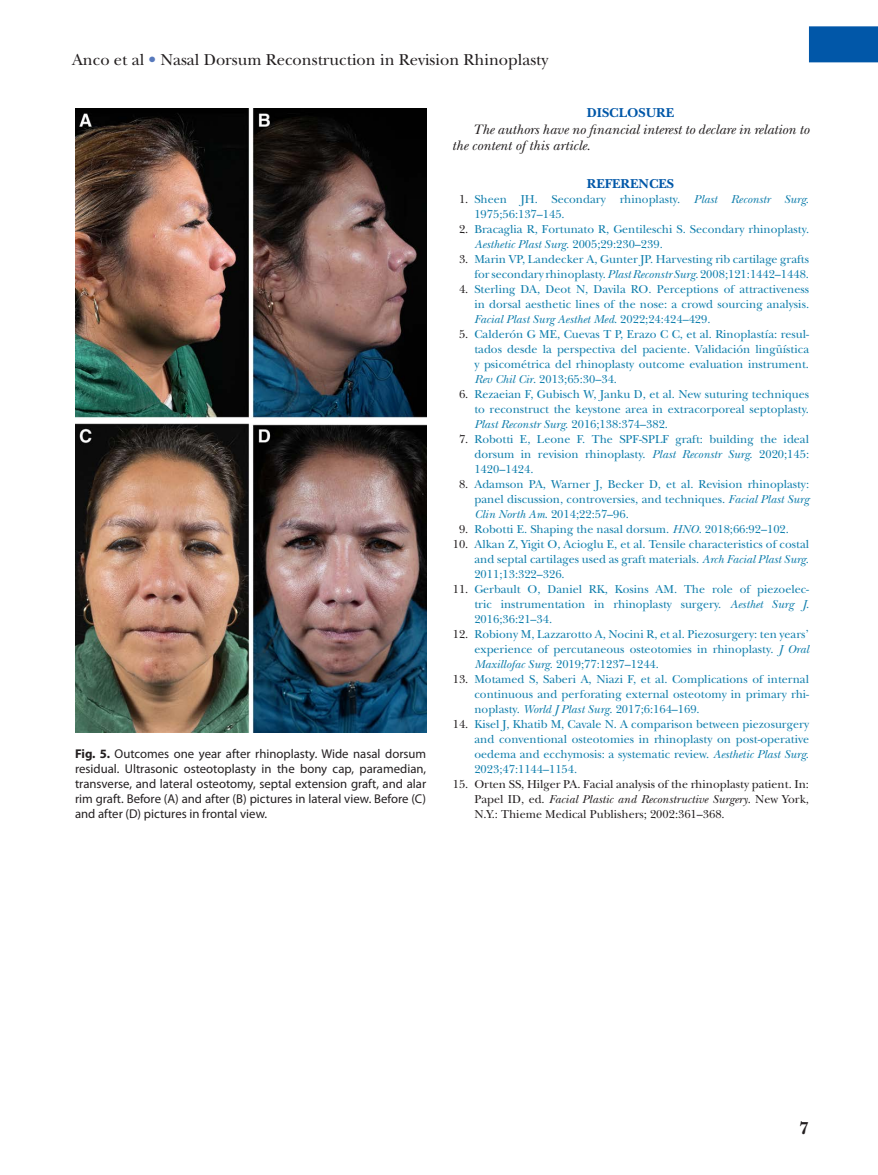
<style>
.page{position:relative;width:878px;height:1175px;background:#fff}
.page>*{position:absolute;margin:0;border:0;box-sizing:border-box;transform-origin:0 0}
.t1{font:700 18px "New Baskerville Std";color:#231f20}
.t2{font:16.5px "New Baskerville Std";color:#231f20}
.t3{font:italic 14.25px/16.5px "New Baskerville Std";color:#231f20}
.t4{font:700 13.5px "New Baskerville Std";color:#0157a8}
.t5{font:12.75px/15px "Myriad Pro";color:#231f20;text-align:justify}
.t6{font:12px/15px "New Baskerville Std";color:#0f7eac;text-align:justify}
.t7{font:12px/15px "New Baskerville Std";color:#231f20;text-align:justify}
.s1{color:#5779bc}
.s2{font-weight:700}
.s3{color:#231f20}
.s4{font-style:italic}
</style>
<div class="page">
<div style="left:808px;top:26px;width:70px;height:36px;background:#0157a8"></div>
<img style="left:75px;top:108px;width:351px;height:624px">
<h2 class="t2" style="left:72px;top:50px;width:478px">Anco et al <span class="s1">•</span> Nasal Dorsum Reconstruction in Revision Rhinoplasty</h2>
<p class="t5" style="left:75px;top:746px;width:353px"><span class="s2">Fig. 5.</span> Outcomes one year after rhinoplasty. Wide nasal dorsum residual. Ultrasonic osteotoplasty in the bony cap, paramedian, transverse, and lateral osteotomy, septal extension graft, and alar rim graft. Before (A) and after (B) pictures in lateral view. Before (C) and after (D) pictures in frontal view.</p>
<p class="t4" style="left:587px;top:105px;width:89px">DISCLOSURE</p>
<p class="t3" style="left:452px;top:121px;width:358px;text-indent:21px">The authors have no financial interest to declare in relation to the content of this article.</p>
<p class="t4" style="left:587px;top:176px;width:89px">REFERENCES</p>
<p class="t6" style="left:474px;top:192px;width:336px;text-indent:-15px"><span class="s3">1.</span> Sheen JH. Secondary rhinoplasty. <span class="s4">Plast Reconstr Surg</span>.<br>1975;56:137–145.</p>
<p class="t6" style="left:474px;top:222px;width:336px;text-indent:-15px"><span class="s3">2.</span> Bracaglia R, Fortunato R, Gentileschi S. Secondary rhinoplasty.<br><span class="s4">Aesthetic Plast Surg</span>. 2005;29:230–239.</p>
<p class="t6" style="left:459px;top:252px;width:351px;text-align:right"><span class="s3">3.</span> Marin VP, Landecker A, Gunter JP. Harvesting rib cartilage grafts for secondary rhinoplasty. <span class="s4">Plast Reconstr Surg</span>. 2008;121:1442–1448.</p>
<p class="t6" style="left:474px;top:282px;width:336px;text-indent:-15px"><span class="s3">4.</span> Sterling DA, Deot N, Davila RO. Perceptions of attractiveness in dorsal aesthetic lines of the nose: a crowd sourcing analysis.<br><span class="s4">Facial Plast Surg Aesthet Med</span>. 2022;24:424–429.</p>
<p class="t6" style="left:474px;top:327px;width:336px;text-indent:-15px"><span class="s3">5.</span> Calderón G ME, Cuevas T P, Erazo C C, et al. Rinoplastía: resul&shy;tados desde la perspectiva del paciente. Validación lingüística y psicométrica del rhinoplasty outcome evaluation instrument.<br><span class="s4">Rev Chil Cir</span>. 2013;65:30–34.</p>
<p class="t6" style="left:474px;top:387px;width:336px;text-indent:-15px"><span class="s3">6.</span> Rezaeian F, Gubisch W, Janku D, et al. New suturing techniques to reconstruct the keystone area in extracorporeal septoplasty.<br><span class="s4">Plast Reconstr Surg</span>. 2016;138:374–382.</p>
<p class="t6" style="left:474px;top:432px;width:336px;text-indent:-15px"><span class="s3">7.</span> Robotti E, Leone F. The SPF-SPLF graft: building the ideal dorsum in revision rhinoplasty. <span class="s4">Plast Reconstr Surg</span>. 2020;145:<br>1420–1424.</p>
<p class="t6" style="left:474px;top:477px;width:336px;text-indent:-15px"><span class="s3">8.</span> Adamson PA, Warner J, Becker D, et al. Revision rhinoplasty: panel discussion, controversies, and techniques. <span class="s4">Facial Plast Surg Clin North Am</span>. 2014;22:57–96.</p>
<p class="t6" style="left:459px;top:522px;width:331px"><span class="s3">9.</span> Robotti E. Shaping the nasal dorsum. <span class="s4">HNO</span>. 2018;66:92–102.</p>
<p class="t6" style="left:474px;top:537px;width:336px;text-indent:-22px"><span class="s3">10.</span> Alkan Z, Yigit O, Acioglu E, et al. Tensile characteristics of costal and septal cartilages used as graft materials. <span class="s4">Arch Facial Plast Surg</span>.<br>2011;13:322–326.</p>
<p class="t6" style="left:474px;top:582px;width:336px;text-indent:-22px"><span class="s3">11.</span> Gerbault O, Daniel RK, Kosins AM. The role of piezoelec&shy;tric instrumentation in rhinoplasty surgery. <span class="s4">Aesthet Surg J</span>.<br>2016;36:21–34.</p>
<p class="t6" style="left:474px;top:627px;width:336px;text-indent:-22px"><span class="s3">12.</span> Robiony M, Lazzarotto A, Nocini R, et al. Piezosurgery: ten years’ experience of percutaneous osteotomies in rhinoplasty. <span class="s4">J Oral Maxillofac Surg</span>. 2019;77:1237–1244.</p>
<p class="t6" style="left:474px;top:672px;width:336px;text-indent:-22px"><span class="s3">13.</span> Motamed S, Saberi A, Niazi F, et al. Complications of internal continuous and perforating external osteotomy in primary rhi&shy;noplasty. <span class="s4">World J Plast Surg</span>. 2017;6:164–169.</p>
<p class="t6" style="left:474px;top:717px;width:336px;text-indent:-22px"><span class="s3">14.</span> Kisel J, Khatib M, Cavale N. A comparison between piezosurgery and conventional osteotomies in rhinoplasty on post-operative oedema and ecchymosis: a systematic review. <span class="s4">Aesthetic Plast Surg</span>.<br>2023;47:1144–1154.</p>
<p class="t7" style="left:474px;top:777px;width:336px;text-indent:-22px">15. Orten SS, Hilger PA. Facial analysis of the rhinoplasty patient. In:<br>Papel ID, ed. <span class="s4">Facial Plastic and Reconstructive Surgery</span>. New York, N.Y.: Thieme Medical Publishers; 2002:361–368.</p>
<h1 class="t1" style="left:799px;top:1118px;width:11px">7</h1>
</div>
